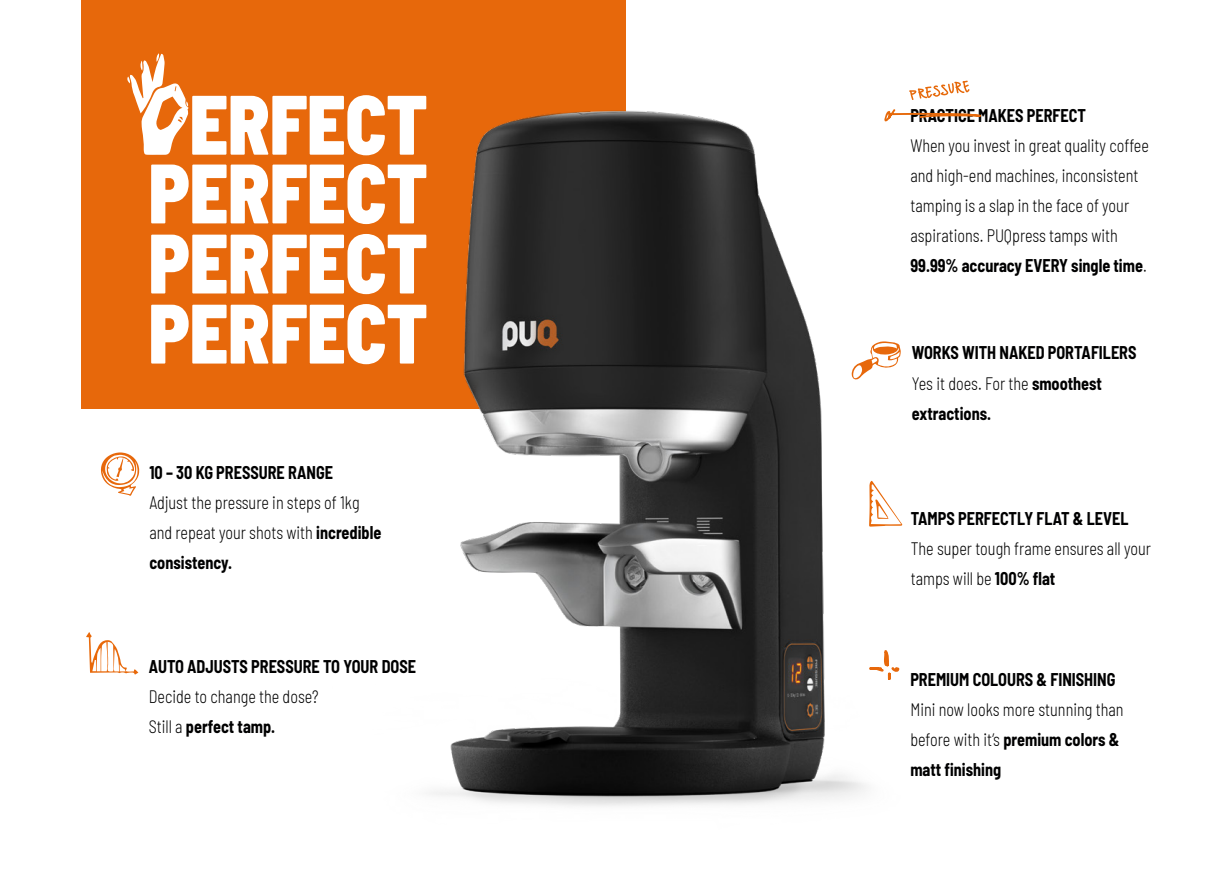
<style>
.page{position:relative;width:1225px;height:874px;background:#fff}
.page>*{position:absolute;margin:0;border:0;box-sizing:border-box;transform-origin:0 0}
.t1{font:900 semi-condensed 84px "Barlow";color:#fff;scale:.9 1}
.t2{font:300 semi-condensed 18px/30px "Barlow";color:#000001;scale:.9 1}
.t3{font:700 semi-condensed 18px/30px "Barlow";color:#000001;scale:.9 1}
.s1{font-weight:700}
.s2{font-weight:300}
</style>
<div class="page">
<div style="left:81px;top:0;width:545px;height:408px;background:#e7680b"></div>
<img style="left:81px;top:53px;width:901px;height:753px">
<p class="t1" style="left:190px;top:63px;width:266px">ERFECT</p>
<p class="t1" style="left:149px;top:132px;width:311px">PERFECT</p>
<p class="t1" style="left:149px;top:202px;width:311px">PERFECT</p>
<p class="t1" style="left:149px;top:272px;width:311px">PERFECT</p>
<p class="t3" style="left:149px;top:456px;width:205px">10 – 30 KG PRESSURE RANGE</p>
<p class="t2" style="left:149px;top:485px;width:259px">Adjust the pressure in steps of 1kg and repeat your shots with <span class="s1">incredible consistency.</span></p>
<p class="t3" style="left:149px;top:650px;width:298px">AUTO ADJUSTS PRESSURE TO YOUR DOSE</p>
<p class="t2" style="left:149px;top:680px;width:190px">Decide to change the dose?</p>
<p class="t3" style="left:149px;top:710px;width:142px"><span class="s2">Still a</span> perfect tamp.</p>
<p class="t3" style="left:910px;top:99px;width:196px">PRACTICE MAKES PERFECT</p>
<p class="t2" style="left:910px;top:129px;width:267px">When you invest in great quality coffee and high-end machines, inconsistent tamping is a slap in the face of your aspirations. PUQpress tamps with <span class="s1">99.99% accuracy EVERY single time</span>.</p>
<p class="t3" style="left:911px;top:336px;width:251px">WORKS WITH NAKED PORTAFILERS</p>
<p class="t3" style="left:911px;top:366px;width:213px"><span class="s2">Yes it does. For the</span> smoothest extractions.</p>
<p class="t3" style="left:910px;top:501px;width:243px">TAMPS PERFECTLY FLAT &amp; LEVEL</p>
<p class="t2" style="left:910px;top:531px;width:268px">The super tough frame ensures all your tamps will be <span class="s1">100% flat</span></p>
<p class="t3" style="left:910px;top:663px;width:229px">PREMIUM COLOURS &amp; FINISHING</p>
<p class="t2" style="left:910px;top:693px;width:238px">Mini now looks more stunning than before with it’s <span class="s1">premium colors &amp; matt finishing</span></p>
</div>
